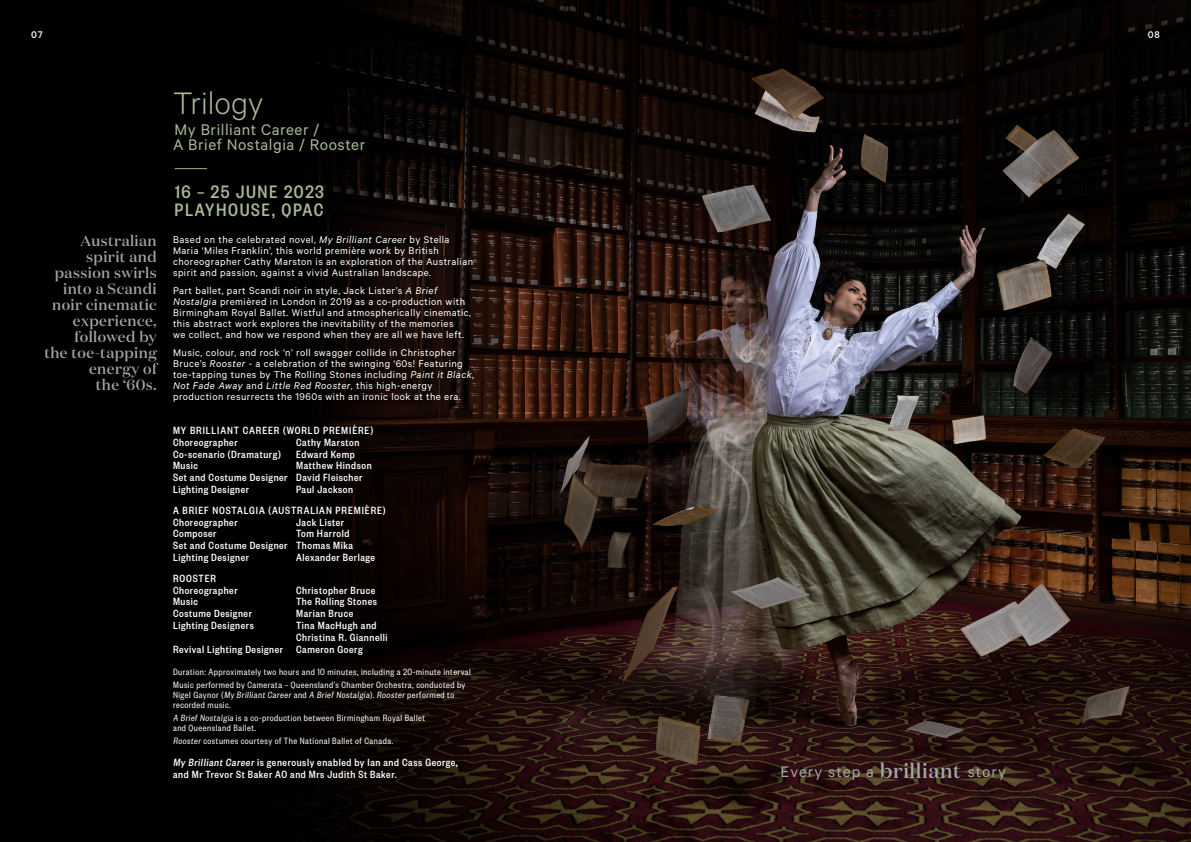
<style>
.page{position:relative;width:1191px;height:842px;background:#fff}
.page>*{position:absolute;margin:0;border:0;box-sizing:border-box;transform-origin:0 0}
.t1{font:300 35px "Calibre";color:#a9b996}
.t2{font:500 19.8px/18px "Founders Grotesk Cond";letter-spacing:.08em;color:#a9b996}
.t3{font:17.4px/15px "Calibre";letter-spacing:.03em;color:#a9b996}
.t4{font:17.2px "Calibre";letter-spacing:.06em;color:#a2a5a9}
.t5{font:500 15px/16px "Domaine Display";letter-spacing:.03em;color:#a2a5a9;text-align:right}
.t6{font:500 11.5px/11.8px "Founders Grotesk Cond";letter-spacing:.05em;color:#fff}
.t7{font:500 11.5px/11.8px "Founders Grotesk Cond";letter-spacing:.08em;color:#fff}
.t8{font:11px/11px "Calibre";letter-spacing:.04em;color:#fff}
.t9{font:500 10.9px "Calibre";color:#fff}
.t10{font:10px/10px "Founders Grotesk Cond";letter-spacing:.05em;color:#fff}
.s1{font-style:italic}
.s2{font-family:"Domaine Display";font-weight:500;font-size:20.6px}
</style>
<div class="page">
<img style="left:0;top:0;width:1191px;height:842px">
<hr style="left:175px;top:168px;width:32px;height:1px;background:#a1b38e">
<p class="t9" style="left:31px;top:29px;width:13px">07</p>
<p class="t9" style="left:1147px;top:29px;width:14px">08</p>
<h3 class="t5" style="left:44px;top:233px;width:114px">Australian spirit and passion swirls into a Scandi noir cinematic experience, followed by<br>the toe-tapping energy of<br>the ‘60s.</h3>
<h1 class="t1" style="left:173px;top:83px;width:92px">Trilogy</h1>
<h3 class="t3" style="left:173px;top:122px;width:194px">My Brilliant Career /<br>A Brief Nostalgia / Rooster</h3>
<h2 class="t2" style="left:175px;top:182px;width:151px">16 – 25 JUNE 2023<br>PLAYHOUSE, QPAC</h2>
<p class="t8" style="left:173px;top:233px;width:301px">Based on the celebrated novel, <span class="s1">My Brilliant Career</span> by Stella Maria ‘Miles Franklin’, this world première work by British choreographer Cathy Marston is an exploration of the Australian spirit and passion, against a vivid Australian landscape.</p>
<p class="t8" style="left:173px;top:284px;width:300px">Part ballet, part Scandi noir in style, Jack Lister’s <span class="s1">A Brief Nostalgia</span> premièred in London in 2019 as a co-production with Birmingham Royal Ballet. Wistful and atmospherically cinematic, this abstract work explores the inevitability of the memories<br>we collect, and how we respond when they are all we have left.</p>
<p class="t8" style="left:173px;top:346px;width:303px">Music, colour, and rock ‘n’ roll swagger collide in Christopher Bruce’s <span class="s1">Rooster</span> - a celebration of the swinging ‘60s! Featuring toe-tapping tunes by The Rolling Stones including <span class="s1">Paint it Black</span>, <span class="s1">Not Fade Away</span> and <span class="s1">Little Red Rooster</span>, this high-energy production resurrects the 1960s with an ironic look at the era.</p>
<p class="t7" style="left:173px;top:424px;width:201px">MY BRILLIANT CAREER (WORLD PREMIÈRE)<br>Choreographer</p>
<p class="t6" style="left:296px;top:436px;width:65px">Cathy Marston</p>
<p class="t6" style="left:173px;top:447px;width:109px">Co-scenario (Dramaturg)</p>
<p class="t6" style="left:296px;top:447px;width:60px">Edward Kemp</p>
<p class="t6" style="left:173px;top:459px;width:27px">Music</p>
<p class="t6" style="left:173px;top:459px;width:200px;text-indent:123px">Matthew Hindson<br>Set and Costume Designer David Fleischer<br>Lighting Designer</p>
<p class="t7" style="left:173px;top:478px;width:214px;line-height:20.7px;text-indent:123px">Paul Jackson<br>A BRIEF NOSTALGIA (AUSTRALIAN PREMIÈRE)</p>
<p class="t6" style="left:173px;top:515px;width:66px">Choreographer</p>
<p class="t6" style="left:296px;top:515px;width:50px">Jack Lister</p>
<p class="t6" style="left:173px;top:527px;width:45px">Composer</p>
<p class="t6" style="left:173px;top:527px;width:182px;text-indent:123px">Tom Harrold<br>Set and Costume Designer Thomas Mika<br>Lighting Designer</p>
<p class="t6" style="left:296px;top:551px;width:81px">Alexander Berlage</p>
<p class="t6" style="left:173px;top:572px;width:66px">ROOSTER<br>Choreographer</p>
<p class="t6" style="left:296px;top:583px;width:81px">Christopher Bruce</p>
<p class="t6" style="left:173px;top:595px;width:27px">Music</p>
<p class="t6" style="left:296px;top:595px;width:82px">The Rolling Stones</p>
<p class="t6" style="left:173px;top:607px;width:80px">Costume Designer</p>
<p class="t6" style="left:296px;top:607px;width:59px">Marian Bruce</p>
<p class="t6" style="left:173px;top:619px;width:82px">Lighting Designers</p>
<p class="t6" style="left:296px;top:619px;width:82px">Tina MacHugh and</p>
<p class="t6" style="left:296px;top:631px;width:93px">Christina R. Giannelli</p>
<p class="t6" style="left:173px;top:643px;width:191px">Revival Lighting Designer Cameron Goerg</p>
<p class="t10" style="left:173px;top:665px;width:299px;line-height:12.8px">Duration: Approximately two hours and 10 minutes, including a 20-minute interval<br>Music performed by Camerata – Queensland’s Chamber Orchestra, conducted by</p>
<p class="t10" style="left:173px;top:690px;width:283px">Nigel Gaynor (My Brilliant Career and A Brief Nostalgia). Rooster performed to recorded music.</p>
<p class="t10" style="left:173px;top:712px;width:254px">A Brief Nostalgia is a co-production between Birmingham Royal Ballet and Queensland Ballet.</p>
<p class="t10" style="left:173px;top:735px;width:222px">Rooster costumes courtesy of The National Ballet of Canada.</p>
<p class="t6" style="left:173px;top:755px;width:286px">My Brilliant Career is generously enabled by Ian and Cass George, and Mr Trevor St Baker AO and Mrs Judith St Baker.</p>
<h3 class="t4" style="left:780px;top:762px;width:227px">Every step a <span class="s2">brilliant</span> story</h3>
</div>
